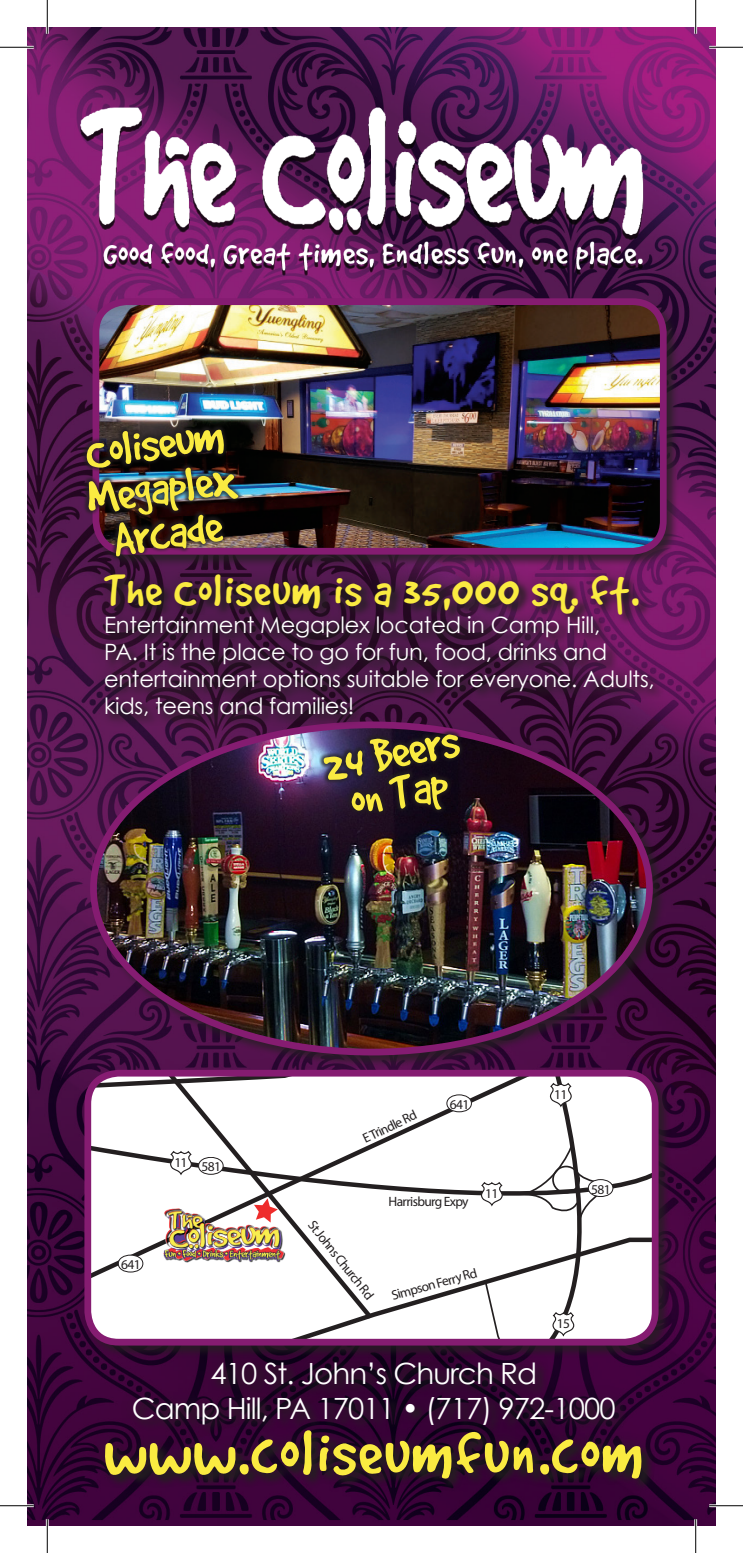
<style>
.page{position:relative;width:743px;height:1553px;background:#fff}
.page>*{position:absolute;margin:0;border:0;box-sizing:border-box;transform-origin:0 0}
.t1{font:69.75px "Good Dog";letter-spacing:.03em;color:#faeb41}
.t2{font:51.75px "Good Dog";color:#faeb41}
.t3{font:49.5px "Good Dog";letter-spacing:.03em;color:#faeb41}
.t4{font:29.25px "Century Gothic";letter-spacing:-.03em;color:#fff}
.t5{font:22.5px/27px "Century Gothic";letter-spacing:-.01em;color:#fff}
.t6{font:13.5px "Myriad Pro";letter-spacing:-.05em;color:#231f20}
</style>
<div class="page">
<img style="left:27px;top:27px;width:689px;height:1498px">
<img style="left:45px;top:72px;width:632px;height:234px">
<div style="left:89px;top:720px;width:576px;height:348px;background:#231f20;opacity:.75"></div>
<img style="left:93px;top:728px;width:556px;height:324px">
<div style="left:91px;top:297px;width:588px;height:270px;background:#231f20;opacity:.75"></div>
<img style="left:96px;top:302px;width:567px;height:249px">
<div style="left:92px;top:298px;width:574px;height:256px;border:7px solid #851c71;border-radius:31px"></div>
<svg style="left:315px;top:728px;width:161px;height:107px;background:#26192d"></svg>
<div style="left:83px;top:1068px;width:588px;height:290px;background:#231f20;opacity:.75"></div>
<svg style="left:636px;top:1116px;width:14px;height:119px"></svg>
<svg style="left:636px;top:1235px;width:19px;height:107px"></svg>
<svg style="left:88px;top:1073px;width:548px;height:269px"></svg>
<img style="left:163px;top:1208px;width:194px;height:54px">
<div style="left:84px;top:1069px;width:574px;height:276px;border:7px solid #851c71;border-radius:31px"></div>
<img style="left:72px;top:411px;width:178px;height:156px">
<div style="left:90px;top:560px;width:575px;height:168px;background:#231f20;opacity:.75"></div>
<div style="left:91px;top:1348px;width:564px;height:143px;background:#231f20;opacity:.75"></div>
<hr style="left:0;top:46px;width:34px;height:3px;background:#fff">
<hr style="left:709px;top:46px;width:33px;height:3px;background:#fff">
<hr style="left:0;top:1504px;width:34px;height:3px;background:#fff">
<hr style="left:709px;top:1504px;width:33px;height:3px;background:#fff">
<hr style="left:46px;top:0;width:3px;height:34px;background:#fff">
<hr style="left:46px;top:1519px;width:3px;height:33px;background:#fff">
<hr style="left:694px;top:0;width:3px;height:34px;background:#fff">
<hr style="left:694px;top:1519px;width:3px;height:33px;background:#fff">
<hr style="left:0;top:47px;width:34px;height:1px;background:#000">
<hr style="left:709px;top:47px;width:33px;height:1px;background:#000">
<hr style="left:0;top:1505px;width:34px;height:1px;background:#000">
<hr style="left:709px;top:1505px;width:33px;height:1px;background:#000">
<hr style="left:47px;top:0;width:1px;height:34px;background:#000">
<hr style="left:47px;top:1519px;width:1px;height:33px;background:#000">
<hr style="left:695px;top:0;width:1px;height:34px;background:#000">
<hr style="left:695px;top:1519px;width:1px;height:33px;background:#000">
<p class="t2" style="left:82px;top:427px;width:141px;rotate:-8deg">Coliseum</p>
<p class="t2" style="left:83px;top:472px;width:152px;rotate:-8deg">Megaplex</p>
<p class="t2" style="left:109px;top:514px;width:111px;rotate:-8deg">Arcade</p>
<p class="t3" style="left:104px;top:564px;width:536px">The Coliseum is a 35,000 sq. ft.</p>
<p class="t5" style="left:104px;top:610px;width:552px">Entertainment Megaplex located in Camp Hill,<br>PA. It is the place to go for fun, food, drinks and entertainment options suitable for everyone. Adults, kids, teens and families!</p>
<p class="t2" style="left:318px;top:739px;width:138px;rotate:-11deg">24 Beers</p>
<p class="t2" style="left:345px;top:775px;width:100px;rotate:-11deg">on Tap</p>
<p class="t6" style="left:121px;top:1256px;width:21px">641</p>
<p class="t6" style="left:174px;top:1153px;width:15px">11</p>
<p class="t6" style="left:201px;top:1158px;width:21px">581</p>
<p class="t6" style="left:360px;top:1131px;width:60px;rotate:-26deg">E Trindle Rd</p>
<p class="t6" style="left:450px;top:1096px;width:21px">641</p>
<p class="t6" style="left:317px;top:1217px;width:98px;rotate:51deg">St Johns Church Rd</p>
<p class="t6" style="left:388px;top:1193px;width:81px">Harrisburg Expy</p>
<p class="t6" style="left:485px;top:1184px;width:15px">11</p>
<p class="t6" style="left:389px;top:1287px;width:90px;rotate:-15deg">Simpson Ferry Rd</p>
<p class="t6" style="left:554px;top:1085px;width:15px">11</p>
<p class="t6" style="left:591px;top:1180px;width:21px">581</p>
<p class="t6" style="left:556px;top:1315px;width:15px">15</p>
<p class="t4" style="left:210px;top:1355px;width:328px">410 St. John’s Church Rd</p>
<p class="t4" style="left:132px;top:1390px;width:485px">Camp Hill, PA 17011 • (717) 972-1000</p>
<p class="t1" style="left:104px;top:1416px;width:541px">www.coliseumfun.com</p>
</div>
